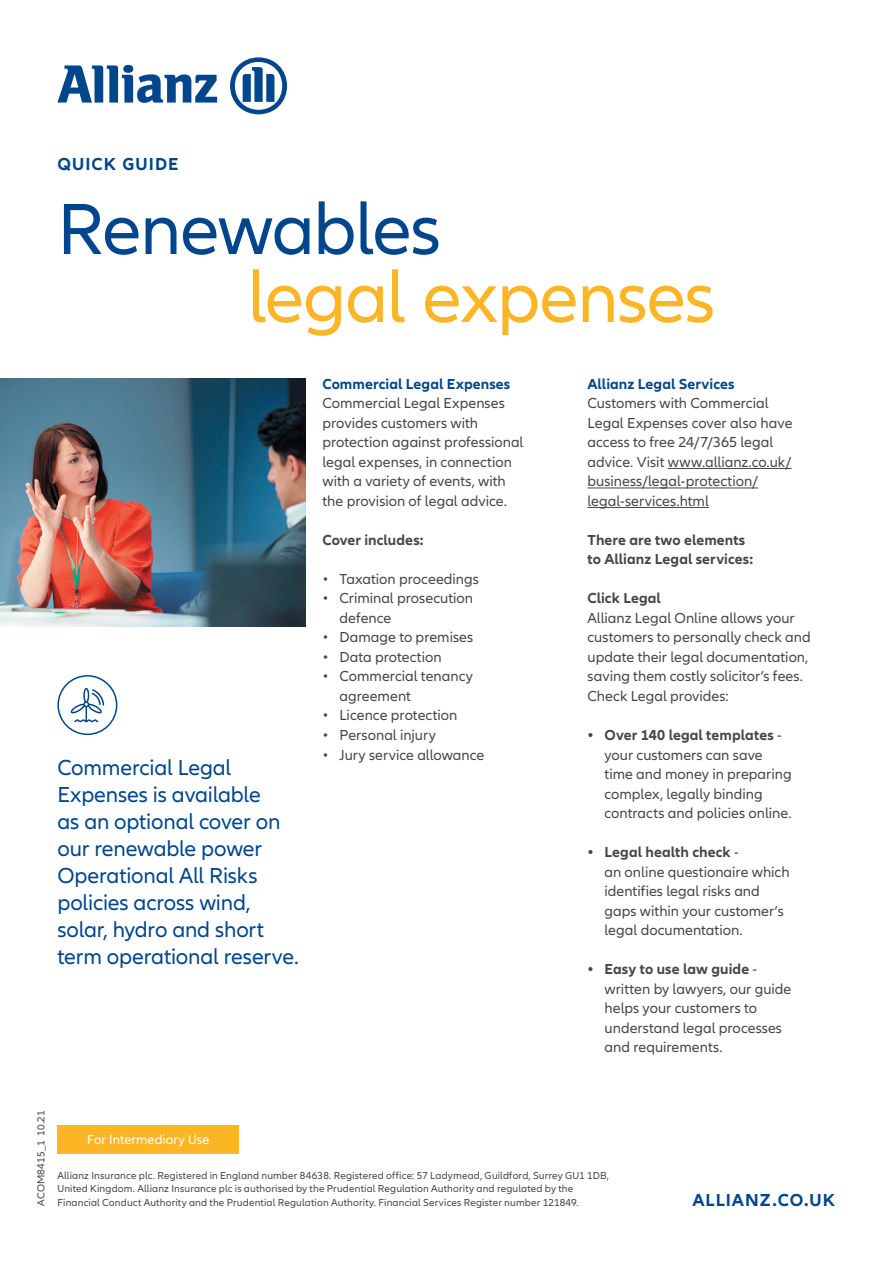
<style>
.page{position:relative;width:893px;height:1263px;background:#fff}
.page>*{position:absolute;margin:0;border:0;box-sizing:border-box;transform-origin:0 0}
.t1{font:75px "Allianz Neo";letter-spacing:-.015em;color:#fcb525}
.t2{font:75px "Allianz Neo";letter-spacing:-.02em;color:#01468c}
.t3{font:22.5px/27px "Allianz Neo";letter-spacing:-.005em;color:#01468c}
.t4{font:700 18px "Allianz Neo";letter-spacing:.06em;color:#01468c}
.t5{font:15px/19.5px "Allianz Neo";color:#454647}
.t6{font:700 15px/19.5px "Allianz Neo";letter-spacing:.005em;color:#454647}
.t7{font:700 15px "Allianz Neo";letter-spacing:.005em;color:#01468c}
.t8{font:13.5px "Allianz Neo";letter-spacing:.005em;color:#fff}
.t9{font:10.5px/13.5px "Allianz Neo";letter-spacing:.015em;color:#454647}
.s1{font-weight:700}
</style>
<div class="page">
<img style="left:0;top:378px;width:305px;height:248px">
<hr style="left:668px;top:468px;width:123px;height:1px;background:#454647">
<hr style="left:587px;top:488px;width:171px;height:1px;background:#454647">
<hr style="left:587px;top:507px;width:122px;height:1px;background:#454647">
<div style="left:57px;top:675px;width:60px;height:60px;border:2px solid #01468c;border-radius:50%"></div>
<svg style="left:57px;top:65px;width:160px;height:38px"></svg>
<svg style="left:230px;top:57px;width:57px;height:57px"></svg>
<svg style="left:70px;top:688px;width:34px;height:34px"></svg>
<div style="left:57px;top:1125px;width:182px;height:29px;background:#fcb525"></div>
<p class="t4" style="left:57px;top:153px;width:123px">QUICK GUIDE</p>
<h1 class="t2" style="left:57px;top:186px;width:385px">Renewables</h1>
<h1 class="t1" style="left:247px;top:254px;width:469px">legal expenses</h1>
<h2 class="t3" style="left:57px;top:755px;width:243px">Commercial Legal<br>Expenses is available<br>as an optional cover on our renewable power<br>Operational All Risks policies across wind, solar, hydro and short term operational reserve.</h2>
<p class="t7" style="left:322px;top:375px;width:189px">Commercial Legal Expenses</p>
<p class="t5" style="left:322px;top:394px;width:202px">Commercial Legal Expenses provides customers with protection against professional legal expenses, in connection with a variety of events, with the provision of legal advice.</p>
<p class="t6" style="left:322px;top:530px;width:103px">Cover includes:</p>
<p class="t5" style="left:322px;top:570px;width:158px">• Taxation proceedings</p>
<p class="t5" style="left:339px;top:589px;width:135px;text-indent:-17px">• Criminal prosecution defence</p>
<p class="t5" style="left:322px;top:628px;width:152px">• Damage to premises</p>
<p class="t5" style="left:322px;top:648px;width:121px">• Data protection</p>
<p class="t5" style="left:339px;top:667px;width:135px;text-indent:-17px">• Commercial tenancy agreement</p>
<p class="t5" style="left:322px;top:706px;width:136px">• Licence protection</p>
<p class="t5" style="left:322px;top:726px;width:115px">• Personal injury</p>
<p class="t5" style="left:322px;top:745px;width:163px">• Jury service allowance</p>
<p class="t7" style="left:587px;top:375px;width:149px">Allianz Legal Services</p>
<p class="t5" style="left:587px;top:394px;width:206px">Customers with Commercial<br>Legal Expenses cover also have access to free 24/7/365 legal advice. Visit www.allianz.co.uk/ business/legal-protection/ legal-services.html</p>
<p class="t6" style="left:587px;top:530px;width:167px">There are two elements to Allianz Legal services:</p>
<p class="t6" style="left:587px;top:589px;width:75px">Click Legal</p>
<p class="t5" style="left:587px;top:609px;width:225px">Allianz Legal Online allows your customers to personally check and update their legal documentation, saving them costly solicitor’s fees.<br>Check Legal provides:</p>
<p class="t5" style="left:604px;top:726px;width:189px;text-indent:-17px"><span class="s1">• Over 140 legal templates</span> - your customers can save time and money in preparing complex, legally binding contracts and policies online.</p>
<p class="t5" style="left:604px;top:843px;width:187px;text-indent:-17px"><span class="s1">• Legal health check</span> -<br>an online questionaire which identifies legal risks and gaps within your customer‘s legal documentation.</p>
<p class="t5" style="left:605px;top:960px;width:188px;text-indent:-17px"><span class="s1">• Easy to use law guide</span> - written by lawyers, our guide helps your customers to understand legal processes and requirements.</p>
<p class="t9" style="left:35px;top:1205px;width:96px;rotate:-90deg">ACOM8415_1 10.21</p>
<p class="t8" style="left:87px;top:1132px;width:124px">For Intermediary Use</p>
<p class="t9" style="left:57px;top:1168px;width:553px">Allianz Insurance plc. Registered in England number 84638. Registered office: 57 Ladymead, Guildford, Surrey GU1 1DB,<br>United Kingdom. Allianz Insurance plc is authorised by the Prudential Regulation Authority and regulated by the</p>
<p class="t9" style="left:57px;top:1195px;width:523px">Financial Conduct Authority and the Prudential Regulation Authority. Financial Services Register number 121849.</p>
<p class="t4" style="left:692px;top:1189px;width:144px">ALLIANZ.CO.UK</p>
</div>
